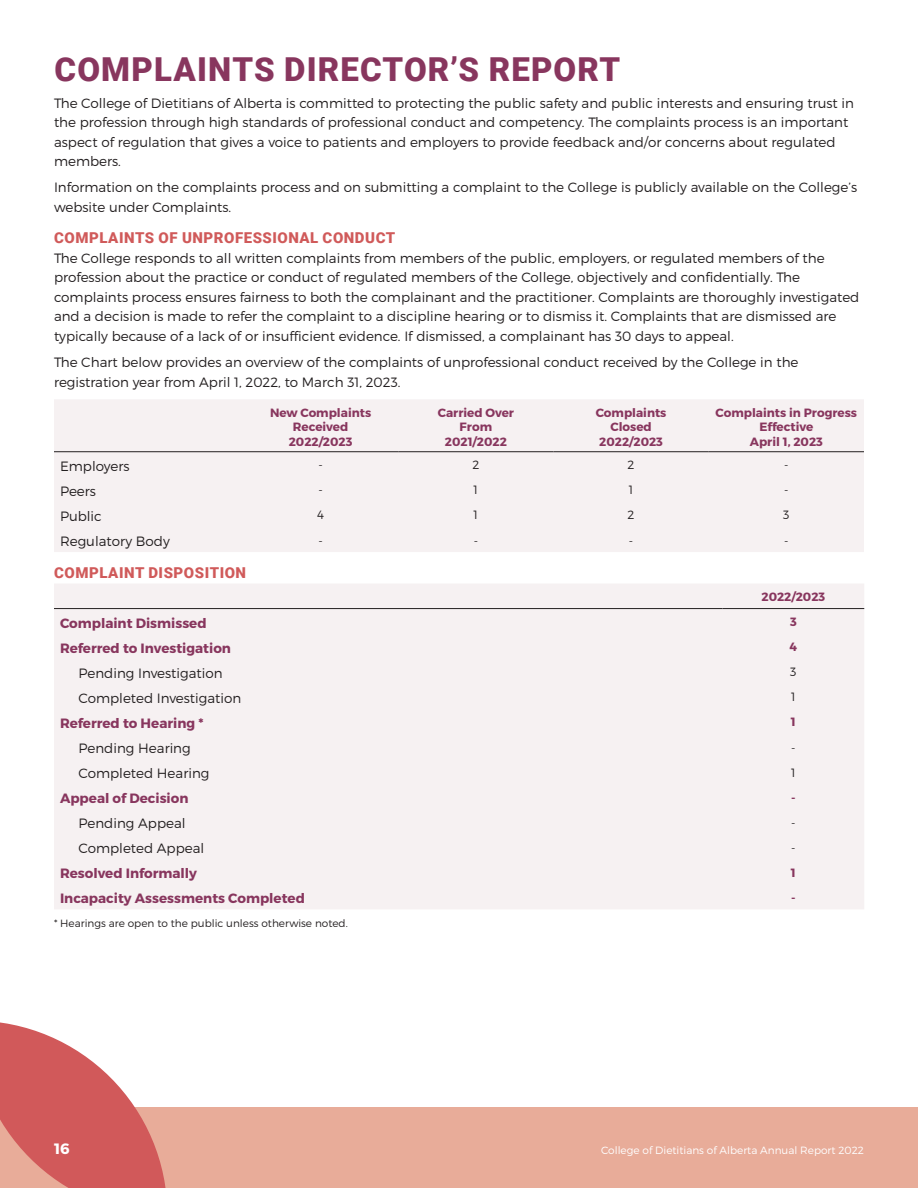
<style>
.page{position:relative;width:918px;height:1188px;background:#fff}
.page>*{position:absolute;margin:0;border:0;box-sizing:border-box;transform-origin:0 0}
.page_header{font:900 33px "Roboto";letter-spacing:.035em;color:#88365e}
.subheader{font:900 15px "Roboto";letter-spacing:.035em;color:#d05a5a}
.t1{font:700 15px "Montserrat";color:#fff}
.body{font:300 13.5px/19.5px "Montserrat";color:#231f20}
.table_h1_left_aligne{font:700 13.5px "Montserrat";color:#88365e}
.table_body_left_alig{font:300 13.5px "Montserrat";color:#231f20}
.table_h1_centered{font:700 12px/14.4px "Montserrat";color:#88365e;text-align:center}
.table_body_centered{font:300 12px "Montserrat";color:#231f20}
.fineprint{font:300 10.5px "Montserrat";color:#231f20}
.t2{font:300 10.5px "Montserrat";color:#fff}
</style>
<div class="page">
<div style="left:0;top:1107px;width:918px;height:81px;background:#e8ac99"></div>
<svg style="left:0;top:1022px;width:166px;height:166px"></svg>
<div style="left:54px;top:400px;width:810px;height:152px;background:#f6f1f2"></div>
<hr style="left:54px;top:451px;width:189px;height:1px;background:#231f20">
<hr style="left:243px;top:451px;width:155px;height:1px;background:#231f20">
<hr style="left:398px;top:451px;width:156px;height:1px;background:#231f20">
<hr style="left:554px;top:451px;width:155px;height:1px;background:#231f20">
<hr style="left:709px;top:451px;width:155px;height:1px;background:#231f20">
<div style="left:54px;top:584px;width:810px;height:325px;background:#f6f1f2"></div>
<hr style="left:54px;top:608px;width:669px;height:1px;background:#231f20">
<hr style="left:723px;top:608px;width:141px;height:1px;background:#231f20">
<p class="page_header" style="left:55px;top:46px;width:567px">COMPLAINTS DIRECTOR’S REPORT</p>
<p class="body" style="left:54px;top:93px;width:801px">The College of Dietitians of Alberta is committed to protecting the public safety and public interests and ensuring trust in the profession through high standards of professional conduct and competency. The complaints process is an important aspect of regulation that gives a voice to patients and employers to provide feedback and/or concerns about regulated members.</p>
<p class="body" style="left:54px;top:178px;width:805px">Information on the complaints process and on submitting a complaint to the College is publicly available on the College’s website under Complaints.</p>
<p class="subheader" style="left:54px;top:227px;width:343px">COMPLAINTS OF UNPROFESSIONAL CONDUCT</p>
<p class="body" style="left:54px;top:248px;width:807px">The College responds to all written complaints from members of the public, employers, or regulated members of the profession about the practice or conduct of regulated members of the College, objectively and confidentially. The complaints process ensures fairness to both the complainant and the practitioner. Complaints are thoroughly investigated and a decision is made to refer the complaint to a discipline hearing or to dismiss it. Complaints that are dismissed are typically because of a lack of or insufficient evidence. If dismissed, a complainant has 30 days to appeal.</p>
<p class="body" style="left:54px;top:352px;width:746px">The Chart below provides an overview of the complaints of unprofessional conduct received by the College in the registration year from April 1, 2022, to March 31, 2023.</p>
<p class="table_h1_centered" style="left:270px;top:406px;width:103px">New Complaints<br>Received<br>2022/2023</p>
<p class="table_h1_centered" style="left:438px;top:406px;width:78px">Carried Over<br>From<br>2021/2022</p>
<p class="table_h1_centered" style="left:596px;top:406px;width:72px">Complaints<br>Closed<br>2022/2023</p>
<p class="table_h1_centered" style="left:716px;top:406px;width:143px">Complaints in Progress<br>Effective<br>April 1, 2023</p>
<p class="body" style="left:60px;top:456px;width:71px">Employers</p>
<p class="table_body_centered" style="left:318px;top:458px;width:6px">-</p>
<p class="table_body_centered" style="left:472px;top:458px;width:8px">2</p>
<p class="table_body_centered" style="left:628px;top:458px;width:8px">2</p>
<p class="table_body_centered" style="left:784px;top:458px;width:6px">-</p>
<p class="body" style="left:60px;top:481px;width:38px">Peers</p>
<p class="table_body_centered" style="left:318px;top:483px;width:6px">-</p>
<p class="table_body_centered" style="left:474px;top:483px;width:6px">1</p>
<p class="table_body_centered" style="left:629px;top:483px;width:6px">1</p>
<p class="table_body_centered" style="left:784px;top:483px;width:6px">-</p>
<p class="body" style="left:60px;top:506px;width:43px">Public</p>
<p class="table_body_centered" style="left:317px;top:508px;width:8px">4</p>
<p class="table_body_centered" style="left:474px;top:508px;width:6px">1</p>
<p class="table_body_centered" style="left:628px;top:508px;width:8px">2</p>
<p class="table_body_centered" style="left:783px;top:508px;width:8px">3</p>
<p class="body" style="left:60px;top:531px;width:111px">Regulatory Body</p>
<p class="table_body_centered" style="left:318px;top:533px;width:6px">-</p>
<p class="table_body_centered" style="left:474px;top:533px;width:6px">-</p>
<p class="table_body_centered" style="left:629px;top:533px;width:6px">-</p>
<p class="table_body_centered" style="left:784px;top:533px;width:6px">-</p>
<p class="subheader" style="left:54px;top:562px;width:193px">COMPLAINT DISPOSITION</p>
<p class="table_h1_centered" style="left:761px;top:590px;width:65px">2022/2023</p>
<p class="table_h1_left_aligne" style="left:60px;top:614px;width:148px">Complaint Dismissed</p>
<p class="table_h1_centered" style="left:790px;top:615px;width:8px">3</p>
<p class="table_h1_left_aligne" style="left:60px;top:640px;width:173px">Referred to Investigation</p>
<p class="table_h1_centered" style="left:790px;top:640px;width:9px">4</p>
<p class="table_body_left_alig" style="left:78px;top:665px;width:146px">Pending Investigation</p>
<p class="table_body_centered" style="left:790px;top:665px;width:8px">3</p>
<p class="table_body_left_alig" style="left:78px;top:690px;width:164px">Completed Investigation</p>
<p class="table_body_centered" style="left:791px;top:690px;width:6px">1</p>
<p class="table_h1_left_aligne" style="left:60px;top:715px;width:145px">Referred to Hearing *</p>
<p class="table_h1_centered" style="left:791px;top:715px;width:6px">1</p>
<p class="table_body_left_alig" style="left:78px;top:740px;width:114px">Pending Hearing</p>
<p class="table_body_centered" style="left:791px;top:740px;width:6px">-</p>
<p class="table_body_left_alig" style="left:78px;top:765px;width:132px">Completed Hearing</p>
<p class="table_body_centered" style="left:791px;top:765px;width:6px">1</p>
<p class="table_h1_left_aligne" style="left:60px;top:790px;width:130px">Appeal of Decision</p>
<p class="table_h1_centered" style="left:791px;top:790px;width:6px">-</p>
<p class="table_body_left_alig" style="left:78px;top:815px;width:109px">Pending Appeal</p>
<p class="table_body_centered" style="left:791px;top:815px;width:6px">-</p>
<p class="table_body_left_alig" style="left:78px;top:840px;width:127px">Completed Appeal</p>
<p class="table_body_centered" style="left:791px;top:840px;width:6px">-</p>
<p class="table_h1_left_aligne" style="left:60px;top:865px;width:139px">Resolved Informally</p>
<p class="table_h1_centered" style="left:791px;top:866px;width:6px">1</p>
<p class="table_h1_left_aligne" style="left:60px;top:890px;width:246px">Incapacity Assessments Completed</p>
<p class="table_h1_centered" style="left:791px;top:891px;width:6px">-</p>
<p class="fineprint" style="left:54px;top:917px;width:295px">* Hearings are open to the public unless otherwise noted.</p>
<p class="t1" style="left:54px;top:1139px;width:17px">16</p>
<p class="t2" style="left:601px;top:1143px;width:264px">College of Dietitians of Alberta Annual Report 2022</p>
</div>
